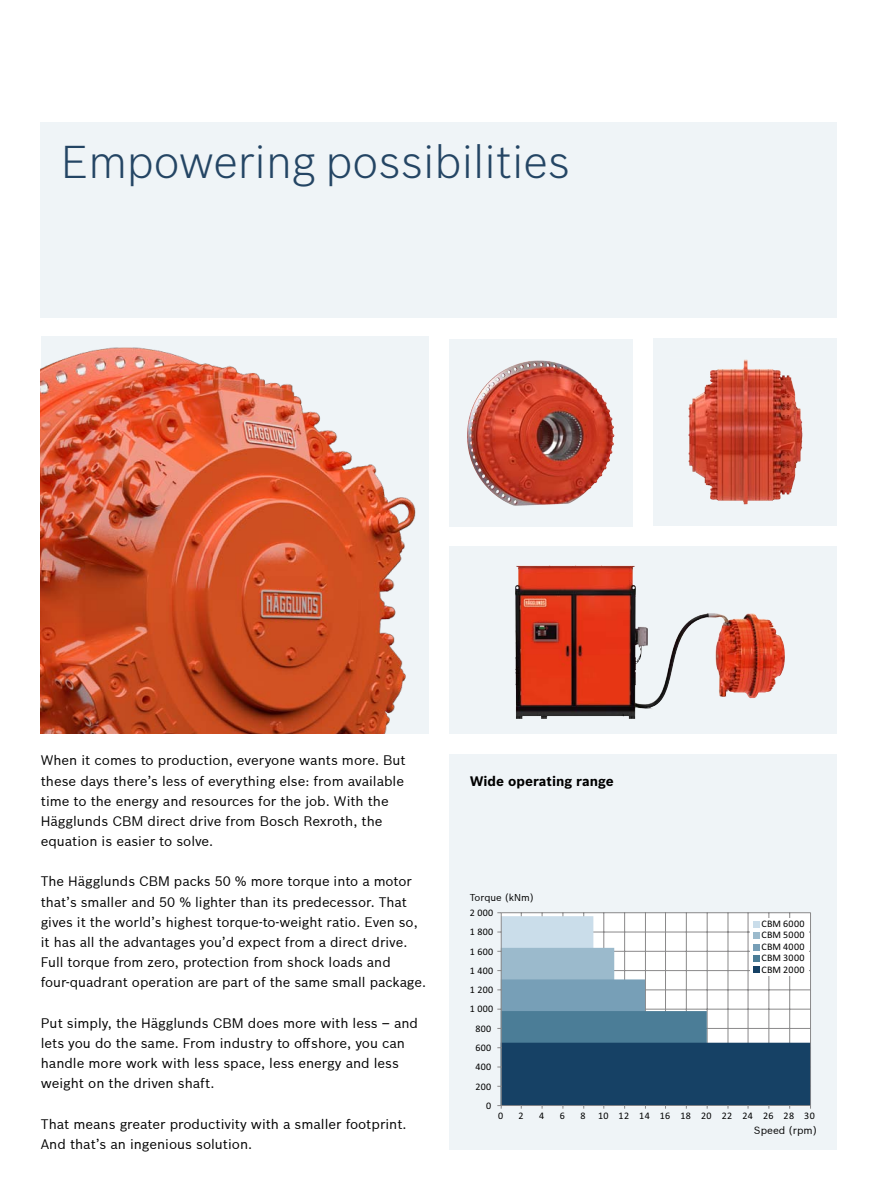
<style>
.page{position:relative;width:893px;height:1191px;background:#fff}
.page>*{position:absolute;margin:0;border:0;box-sizing:border-box;transform-origin:0 0}
.t1{font:300 45px "Bosch Sans";color:#244564}
.t2{font:13.5px/20.1px "Bosch Sans";color:#000}
.t3{font:700 13.5px "Bosch Sans";color:#000}
.t4{font:10.35px "Bosch Sans";color:#000}
.t5{font:10.05px/11.4px "Calibri";letter-spacing:.03em;color:#000;text-align:justify}
.t6{font:9.75px "Bosch Sans";color:#000}
</style>
<div class="page">
<div style="left:449px;top:754px;width:388px;height:396px;background:#eff4f7"></div>
<svg style="left:497px;top:912px;width:314px;height:196px"></svg>
<div style="left:754px;top:966px;width:6px;height:7px;background:#164165"></div>
<div style="left:41px;top:122px;width:796px;height:196px;background:#eff4f7"></div>
<img style="left:41px;top:336px;width:388px;height:397px">
<div style="left:449px;top:546px;width:388px;height:188px;background:#eff4f7"></div>
<img style="left:515px;top:565px;width:145px;height:154px">
<svg style="left:653px;top:338px;width:184px;height:188px;fill:#eff4f7"></svg>
<img style="left:670px;top:357px;width:145px;height:40px">
<svg style="left:449px;top:339px;width:184px;height:187px;fill:#eff4f7"></svg>
<img style="left:479px;top:360px;width:60px;height:33px">
<h1 class="t1" style="left:61px;top:134px;width:511px">Empowering possibilities</h1>
<p class="t2" style="left:41px;top:749px;width:366px">When it comes to production, everyone wants more. But these days there’s less of everything else: from available time to the energy and resources for the job. With the Hägglunds CBM direct drive from Bosch Rexroth, the equation is easier to solve.</p>
<p class="t2" style="left:41px;top:870px;width:387px">The Hägglunds CBM packs 50 % more torque into a motor that’s smaller and 50 % lighter than its predecessor. That gives it the world’s highest torque-to-weight ratio. Even so, it has all the advantages you’d expect from a direct drive.<br>Full torque from zero, protection from shock loads and four-quadrant operation are part of the same small package.</p>
<p class="t2" style="left:41px;top:1012px;width:379px">Put simply, the Hägglunds CBM does more with less – and lets you do the same. From industry to offshore, you can handle more work with less space, less energy and less weight on the driven shaft.</p>
<p class="t2" style="left:41px;top:1112px;width:367px">That means greater productivity with a smaller footprint.<br>And that’s an ingenious solution.</p>
<p class="t4" style="left:754px;top:1122px;width:65px">Speed (rpm)</p>
<p class="t3" style="left:470px;top:772px;width:146px">Wide operating range</p>
<p class="t6" style="left:470px;top:890px;width:66px">Torque (kNm)</p>
<p class="t5" style="left:470px;top:907px;width:25px">2 000</p>
<p class="t5" style="left:762px;top:918px;width:44px">CBM 6000<br>CBM 5000<br>CBM 4000<br>CBM 3000<br>CBM 2000</p>
<p class="t5" style="left:470px;top:926px;width:25px">1 800</p>
<p class="t5" style="left:470px;top:945px;width:25px">1 600</p>
<p class="t5" style="left:470px;top:965px;width:25px">1 400</p>
<p class="t5" style="left:470px;top:984px;width:25px">1 200</p>
<p class="t5" style="left:470px;top:1003px;width:25px">1 000</p>
<p class="t5" style="left:475px;top:1022px;width:17px">800</p>
<p class="t5" style="left:475px;top:1042px;width:17px">600</p>
<p class="t5" style="left:475px;top:1061px;width:17px">400</p>
<p class="t5" style="left:475px;top:1080px;width:17px">200</p>
<p class="t5" style="left:486px;top:1099px;width:7px">0</p>
<p class="t5" style="left:498px;top:1110px;width:7px">0</p>
<p class="t5" style="left:519px;top:1110px;width:7px">2</p>
<p class="t5" style="left:539px;top:1110px;width:7px">4</p>
<p class="t5" style="left:560px;top:1110px;width:7px">6</p>
<p class="t5" style="left:580px;top:1110px;width:236px">8 10 12 14 16 18 20 22 24 26 28 30</p>
</div>
